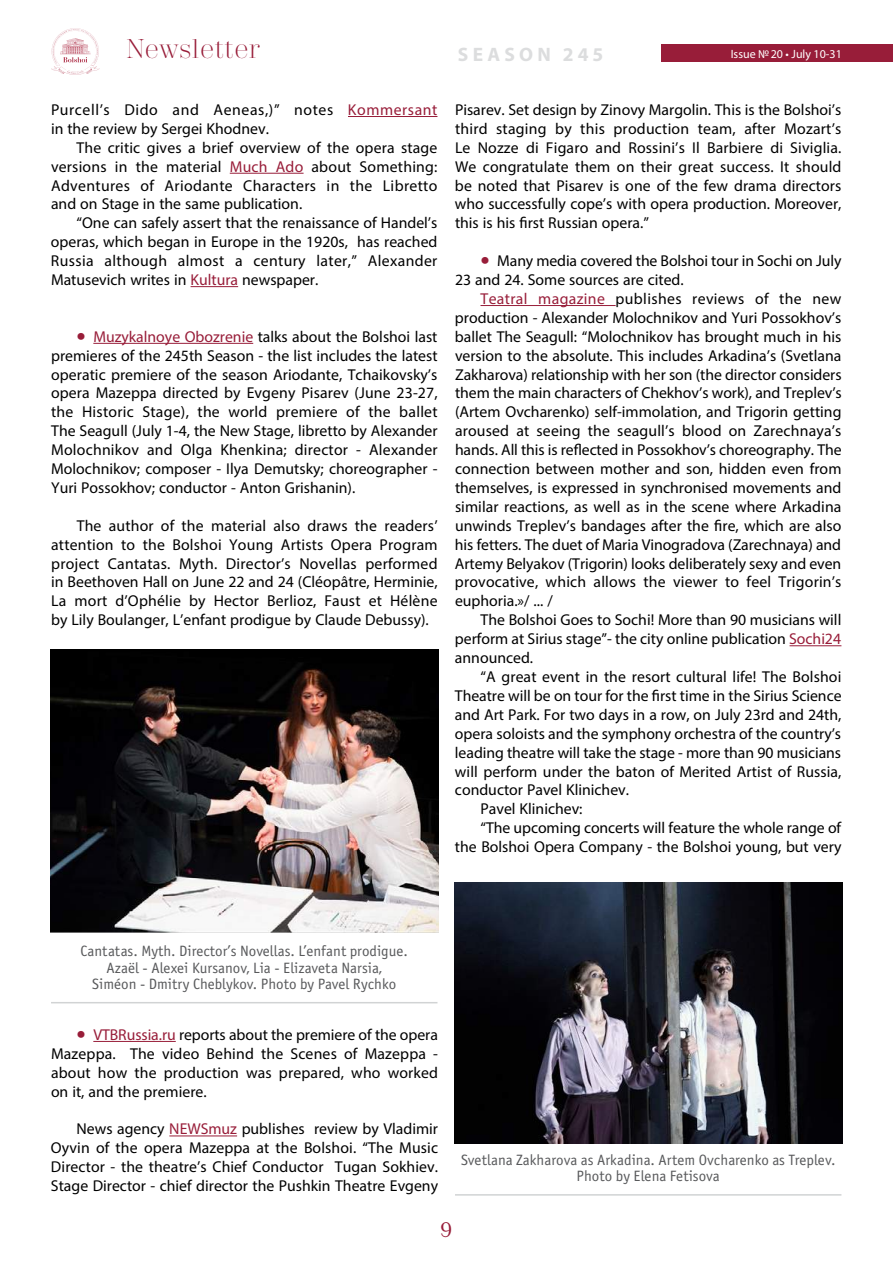
<style>
.page{position:relative;width:893px;height:1263px;background:#fff}
.page>*{position:absolute;margin:0;border:0;box-sizing:border-box;transform-origin:0 0}
.t1{font:300 27px "Trivia Serif";color:#981d39}
.t2{font:21px "Trivia Serif 10 Demo";color:#981d39}
.t3{font:700 19.5px "Myriad Pro";letter-spacing:.22em;color:#dcddde}
.t4{font:15.75px/18.9px "Myriad Pro";color:#000;text-align:justify}
.t5{font:15.75px/18.9px "Myriad Pro";letter-spacing:.035em;color:#000}
.t6{font:15px/16.5px "Officina Sans Book ITC";color:#58595b;text-align:center}
.t7{font:12px "Myriad Pro";color:#fff}
.s1{color:#981d39}
.s2{font-size:33px;color:#981d39}
</style>
<div class="page">
<div style="left:661px;top:45px;width:232px;height:17px;background:#981d39"></div>
<svg style="left:51px;top:28px;width:49px;height:47px"></svg>
<hr style="left:348px;top:116px;width:89px;height:1px;background:#981d39">
<hr style="left:230px;top:173px;width:74px;height:1px;background:#981d39">
<hr style="left:191px;top:286px;width:47px;height:1px;background:#981d39">
<hr style="left:93px;top:343px;width:160px;height:1px;background:#981d39">
<img style="left:50px;top:649px;width:388px;height:283px">
<hr style="left:51px;top:1002px;width:386px;height:1px;background:#d1d3d4">
<hr style="left:93px;top:1041px;width:83px;height:1px;background:#981d39">
<hr style="left:169px;top:1135px;width:68px;height:1px;background:#981d39">
<hr style="left:480px;top:305px;width:136px;height:1px;background:#981d39">
<hr style="left:789px;top:645px;width:52px;height:1px;background:#981d39">
<img style="left:455px;top:882px;width:387px;height:262px">
<hr style="left:455px;top:1194px;width:386px;height:1px;background:#d1d3d4">
<h1 class="t1" style="left:126px;top:35px;width:135px">Newsletter</h1>
<p class="t7" style="left:731px;top:46px;width:113px">Issue №20 • July 10-31</p>
<p class="t3" style="left:458px;top:41px;width:147px">SEASON 245</p>
<p class="t5" style="left:51px;top:100px;width:388px">Purcell’s Dido and Aeneas,)” notes <span class="s1">Kommersant </span>in the review by Sergei Khodnev.</p>
<p class="t4" style="left:51px;top:138px;width:388px;text-indent:25px">The critic gives a brief overview of the opera stage versions in the material <span class="s1">Much Ado</span> about Something:<br>Adventures of Ariodante Characters in the Libretto and on Stage in the same publication.</p>
<p class="t4" style="left:51px;top:213px;width:388px;text-indent:26px">“One can safely assert that the renaissance of Handel’s operas, which began in Europe in the 1920s, has reached Russia although almost a century later,” Alexander Matusevich writes in <span class="s1">Kultura</span> newspaper.</p>
<p class="t4" style="left:51px;top:327px;width:388px;text-indent:25px"><span class="s2">•</span> <span class="s1">Muzykalnoye Obozrenie</span> talks about the Bolshoi last premieres of the 245th Season - the list includes the latest operatic premiere of the season Ariodante, Tchaikovsky’s opera Mazeppa directed by Evgeny Pisarev (June 23-27, the Historic Stage), the world premiere of the ballet The Seagull (July 1-4, the New Stage, libretto by Alexander Molochnikov and Olga Khenkina; director - Alexander Molochnikov; composer - Ilya Demutsky; choreographer - Yuri Possokhov; conductor - Anton Grishanin).</p>
<p class="t4" style="left:51px;top:516px;width:388px;text-indent:26px">The author of the material also draws the readers’ attention to the Bolshoi Young Artists Opera Program project Cantatas. Myth. Director’s Novellas performed in Beethoven Hall on June 22 and 24 (Cléopâtre, Herminie, La mort d’Ophélie by Hector Berlioz, Faust et Hélène by Lily Boulanger, L’enfant prodigue by Claude Debussy).</p>
<p class="t4" style="left:455px;top:100px;width:388px">Pisarev. Set design by Zinovy Margolin. This is the Bolshoi’s third staging by this production team, after Mozart’s Le Nozze di Figaro and Rossini’s Il Barbiere di Siviglia.<br>We congratulate them on their great success. It should be noted that Pisarev is one of the few drama directors who successfully cope’s with opera production. Moreover, this is his first Russian opera.”</p>
<p class="t4" style="left:455px;top:251px;width:388px;text-indent:26px"><span class="s2">•</span> Many media covered the Bolshoi tour in Sochi on July<br>23 and 24. Some sources are cited.</p>
<p class="t4" style="left:455px;top:289px;width:388px;text-indent:25px"><span class="s1">Teatral magazine</span> publishes reviews of the new production - Alexander Molochnikov and Yuri Possokhov’s ballet The Seagull: “Molochnikov has brought much in his version to the absolute. This includes Arkadina’s (Svetlana Zakharova) relationship with her son (the director considers them the main characters of Chekhov’s work), and Treplev’s (Artem Ovcharenko) self-immolation, and Trigorin getting aroused at seeing the seagull’s blood on Zarechnaya’s hands. All this is reflected in Possokhov’s choreography. The connection between mother and son, hidden even from themselves, is expressed in synchronised movements and similar reactions, as well as in the scene where Arkadina unwinds Treplev’s bandages after the fire, which are also his fetters. The duet of Maria Vinogradova (Zarechnaya) and Artemy Belyakov (Trigorin) looks deliberately sexy and even provocative, which allows the viewer to feel Trigorin’s euphoria.»/ ... /</p>
<p class="t4" style="left:455px;top:610px;width:388px;text-indent:26px">The Bolshoi Goes to Sochi! More than 90 musicians will perform at Sirius stage”- the city online publication <span class="s1">Sochi24 </span>announced.</p>
<p class="t4" style="left:480px;top:667px;width:362px">“A great event in the resort cultural life! The Bolshoi</p>
<p class="t4" style="left:455px;top:686px;width:388px">Theatre will be on tour for the first time in the Sirius Science</p>
<p class="t4" style="left:455px;top:705px;width:388px">and Art Park. For two days in a row, on July 23rd and 24th,</p>
<p class="t4" style="left:455px;top:724px;width:388px">opera soloists and the symphony orchestra of the country’s</p>
<p class="t4" style="left:455px;top:743px;width:388px">leading theatre will take the stage - more than 90 musicians</p>
<p class="t4" style="left:455px;top:761px;width:388px">will perform under the baton of Merited Artist of Russia,</p>
<p class="t4" style="left:455px;top:780px;width:176px">conductor Pavel Klinichev.</p>
<p class="t4" style="left:480px;top:799px;width:104px">Pavel Klinichev:</p>
<p class="t4" style="left:480px;top:818px;width:362px">“The upcoming concerts will feature the whole range of</p>
<p class="t4" style="left:455px;top:837px;width:388px">the Bolshoi Opera Company - the Bolshoi young, but very</p>
<p class="t6" style="left:81px;top:943px;width:329px">Cantatas. Myth. Director’s Novellas. L’enfant prodigue.<br>Azaël - Alexei Kursanov, Lia - Elizaveta Narsia,<br>Siméon - Dmitry Cheblykov. Photo by Pavel Rychko</p>
<p class="t4" style="left:51px;top:1025px;width:389px;text-indent:26px"><span class="s2">•</span> <span class="s1">VTBRussia.ru</span> reports about the premiere of the opera Mazeppa. The video Behind the Scenes of Mazeppa - about how the production was prepared, who worked on it, and the premiere.</p>
<p class="t4" style="left:51px;top:1119px;width:389px;text-indent:26px">News agency <span class="s1">NEWSmuz</span> publishes review by Vladimir Oyvin of the opera Mazeppa at the Bolshoi. “The Music Director - the theatre’s Chief Conductor Tugan Sokhiev.<br>Stage Director - chief director the Pushkin Theatre Evgеny</p>
<p class="t6" style="left:461px;top:1152px;width:376px">Svetlana Zakharova as Arkadina. Artem Ovcharenko as Treplev.<br>Photo by Elena Fetisova</p>
<h2 class="t2" style="left:441px;top:1217px;width:13px">9</h2>
</div>
